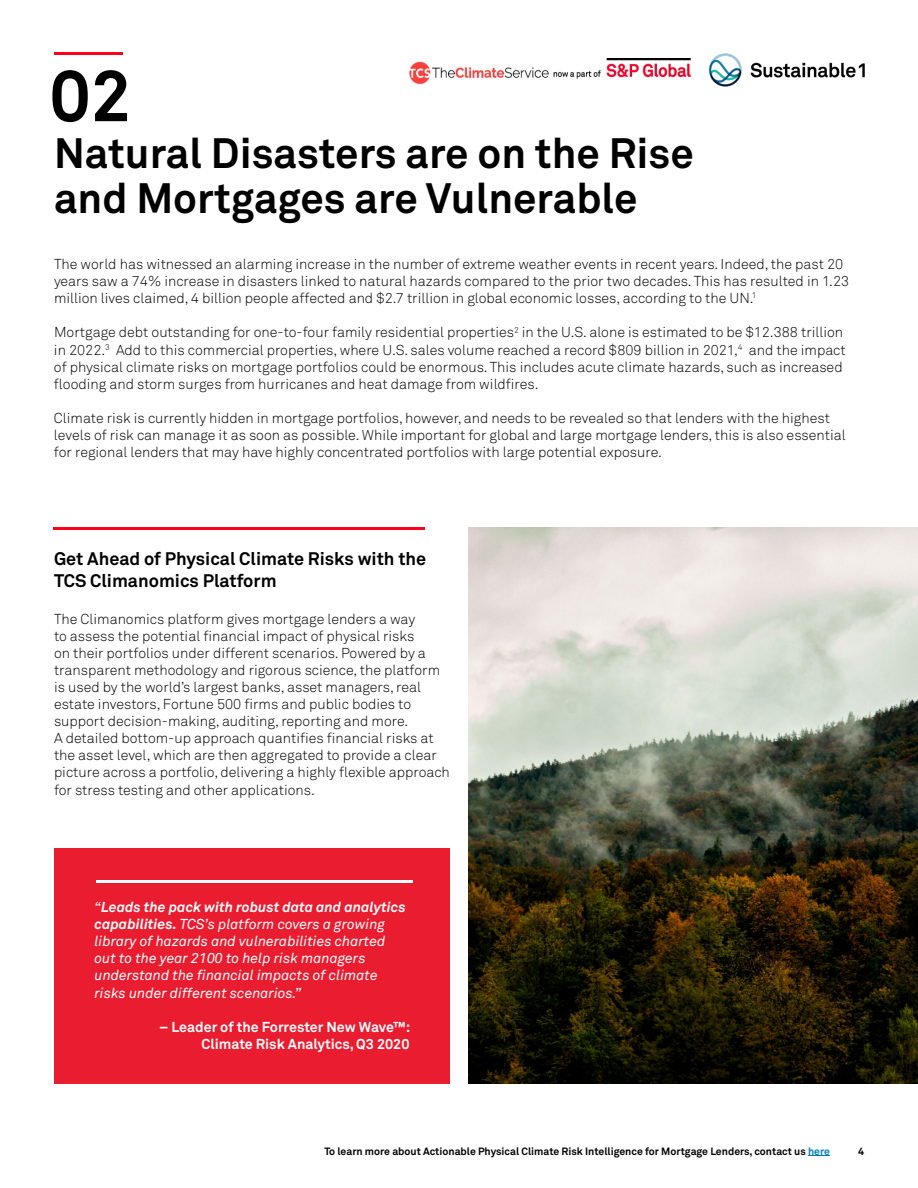
<style>
.page{position:relative;width:918px;height:1188px;background:#fff}
.page>*{position:absolute;margin:0;border:0;box-sizing:border-box;transform-origin:0 0}
.t1{font:700 72px "Akkurat Pro";color:#000}
.t2{font:700 42px/45px "Akkurat Pro";color:#000}
.t3{font:700 18px/21.6px "Akkurat Pro";color:#000}
.t4{font:14.25px/17.1px "Akkurat Light Pro";color:#000}
.t5{font:italic 14.25px/17.1px "Akkurat Pro";color:#fff}
.t6{font:700 14.25px/17.1px "Akkurat Pro";color:#fff;text-align:right}
.t7{font:700 10.5px "Akkurat Pro";color:#000}
.s1{font-weight:700}
.s2{color:#007fb1}
</style>
<div class="page">
<img style="left:709px;top:53px;width:156px;height:34px">
<img style="left:409px;top:59px;width:282px;height:26px">
<div style="left:54px;top:848px;width:396px;height:235px;background:#ea1c2f"></div>
<svg style="left:54px;top:52px;width:69px;height:3px"></svg>
<hr style="left:53px;top:527px;width:371px;height:3px;background:#ff011c">
<img style="left:468px;top:527px;width:450px;height:556px">
<hr style="left:97px;top:880px;width:316px;height:3px;background:#fff">
<svg style="left:808px;top:1155px;width:22px;height:1px"></svg>
<h1 class="t1" style="left:50px;top:51px;width:84px">02</h1>
<h2 class="t2" style="left:54px;top:131px;width:641px">Natural Disasters are on the Rise and Mortgages are Vulnerable</h2>
<p class="t4" style="left:54px;top:256px;width:797px">The world has witnessed an alarming increase in the number of extreme weather events in recent years. Indeed, the past 20 years saw a 74% increase in disasters linked to natural hazards compared to the prior two decades. This has resulted in 1.23 million lives claimed, 4 billion people affected and $2.7 trillion in global economic losses, according to the UN.<sup>1</sup></p>
<p class="t4" style="left:54px;top:324px;width:793px">Mortgage debt outstanding for one-to-four family residential properties<sup>2</sup> in the U.S. alone is estimated to be $12.388 trillion in 2022.<sup>3</sup> Add to this commercial properties, where U.S. sales volume reached a record $809 billion in 2021,<sup>4</sup> and the impact of physical climate risks on mortgage portfolios could be enormous. This includes acute climate hazards, such as increased flooding and storm surges from hurricanes and heat damage from wildfires.</p>
<p class="t4" style="left:54px;top:410px;width:793px">Climate risk is currently hidden in mortgage portfolios, however, and needs to be revealed so that lenders with the highest levels of risk can manage it as soon as possible. While important for global and large mortgage lenders, this is also essential for regional lenders that may have highly concentrated portfolios with large potential exposure.</p>
<p class="t3" style="left:54px;top:548px;width:374px">Get Ahead of Physical Climate Risks with the<br>TCS Climanomics Platform</p>
<p class="t4" style="left:54px;top:610px;width:397px">The Climanomics platform gives mortgage lenders a way<br>to assess the potential financial impact of physical risks<br>on their portfolios under different scenarios. Powered by a transparent methodology and rigorous science, the platform is used by the world’s largest banks, asset managers, real estate investors, Fortune 500 firms and public bodies to support decision-making, auditing, reporting and more.<br>A detailed bottom-up approach quantifies financial risks at the asset level, which are then aggregated to provide a clear picture across a portfolio, delivering a highly flexible approach for stress testing and other applications.</p>
<p class="t5" style="left:94px;top:899px;width:313px">“<span class="s1">Leads the pack with robust data and analytics capabilities.</span> TCS’s platform covers a growing library of hazards and vulnerabilities charted out to the year 2100 to help risk managers understand the financial impacts of climate risks under different scenarios.”</p>
<p class="t6" style="left:159px;top:1018px;width:253px">– Leader of the Forrester New Wave™:<br>Climate Risk Analytics, Q3 2020</p>
<p class="t7" style="left:324px;top:1144px;width:507px">To learn more about Actionable Physical Climate Risk Intelligence for Mortgage Lenders, contact us <span class="s2">here</span></p>
<p class="t7" style="left:858px;top:1144px;width:7px">4</p>
</div>
